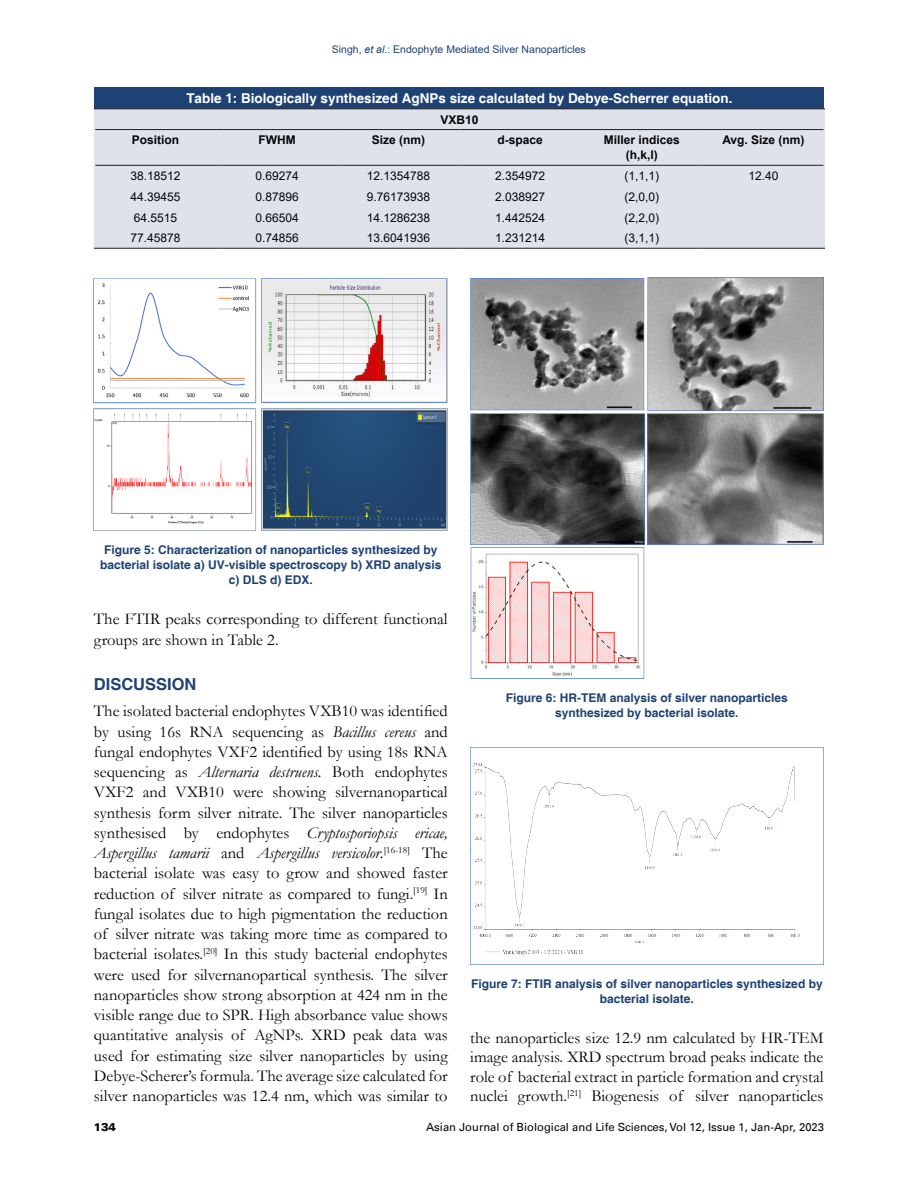
<style>
.page{position:relative;width:918px;height:1188px;background:#fff}
.page>*{position:absolute;margin:0;border:0;box-sizing:border-box;transform-origin:0 0}
.Body_Text{font:16.5px/20.2px "Garamond";color:#050406;text-align:justify}
.t1{font:700 16.5px "Helvetica";color:#1e4273}
.Table_Caption{font:700 13.5px "Helvetica";color:#fff}
.Fig_caption{font:700 12px/15px "Helvetica";color:#1e4273;text-align:center}
.Tb_Txt{font:12px "Arial";color:#050406}
.TCH{font:700 12px/15px "Arial";color:#050406;text-align:center}
.t2{font:11.25px "Univers LT";color:#050406}
.t3{font:900 11.25px "Univers LT";color:#050406}
.t4{font:10.5px "Arial";color:#1e4273}
.s1{font-style:italic}
</style>
<div class="page">
<div style="left:95px;top:87px;width:729px;height:22px;background:#1e4273"></div>
<div style="left:95px;top:109px;width:729px;height:139px;background:#dfe2eb"></div>
<svg style="left:94px;top:109px;width:1px;height:21px"></svg>
<svg style="left:824px;top:109px;width:1px;height:21px"></svg>
<hr style="left:94px;top:130px;width:1px;height:35px;background:#dfe2eb">
<hr style="left:216px;top:130px;width:1px;height:35px;background:#dfe2eb">
<hr style="left:337px;top:130px;width:2px;height:35px;background:#dfe2eb">
<hr style="left:459px;top:130px;width:1px;height:35px;background:#dfe2eb">
<hr style="left:580px;top:130px;width:2px;height:35px;background:#dfe2eb">
<hr style="left:702px;top:130px;width:1px;height:35px;background:#dfe2eb">
<hr style="left:824px;top:130px;width:1px;height:35px;background:#dfe2eb">
<svg style="left:824px;top:165px;width:1px;height:83px"></svg>
<hr style="left:94px;top:185px;width:122px;height:2px;background:#dfe2eb">
<hr style="left:216px;top:185px;width:122px;height:2px;background:#dfe2eb">
<hr style="left:338px;top:185px;width:121px;height:2px;background:#dfe2eb">
<hr style="left:459px;top:185px;width:122px;height:2px;background:#dfe2eb">
<hr style="left:581px;top:185px;width:122px;height:2px;background:#dfe2eb">
<hr style="left:94px;top:206px;width:122px;height:2px;background:#dfe2eb">
<hr style="left:216px;top:206px;width:122px;height:2px;background:#dfe2eb">
<hr style="left:338px;top:206px;width:121px;height:2px;background:#dfe2eb">
<svg style="left:337px;top:166px;width:2px;height:61px"></svg>
<hr style="left:459px;top:206px;width:122px;height:2px;background:#dfe2eb">
<hr style="left:581px;top:206px;width:122px;height:2px;background:#dfe2eb">
<svg style="left:580px;top:166px;width:2px;height:61px"></svg>
<hr style="left:94px;top:227px;width:122px;height:1px;background:#dfe2eb">
<svg style="left:94px;top:165px;width:1px;height:83px"></svg>
<hr style="left:216px;top:227px;width:122px;height:1px;background:#dfe2eb">
<svg style="left:216px;top:166px;width:1px;height:82px"></svg>
<hr style="left:338px;top:227px;width:121px;height:1px;background:#dfe2eb">
<hr style="left:337px;top:228px;width:2px;height:20px;background:#dfe2eb">
<hr style="left:459px;top:227px;width:122px;height:1px;background:#dfe2eb">
<svg style="left:459px;top:166px;width:1px;height:82px"></svg>
<hr style="left:581px;top:227px;width:122px;height:1px;background:#dfe2eb">
<hr style="left:580px;top:228px;width:2px;height:20px;background:#dfe2eb">
<svg style="left:702px;top:166px;width:1px;height:82px"></svg>
<hr style="left:94px;top:108px;width:122px;height:1px;background:#231f20">
<hr style="left:216px;top:108px;width:122px;height:1px;background:#231f20">
<hr style="left:338px;top:108px;width:121px;height:1px;background:#231f20">
<hr style="left:459px;top:108px;width:122px;height:1px;background:#231f20">
<hr style="left:581px;top:108px;width:122px;height:1px;background:#231f20">
<hr style="left:703px;top:108px;width:122px;height:1px;background:#231f20">
<hr style="left:95px;top:129px;width:121px;height:1px;background:#231f20">
<hr style="left:216px;top:129px;width:122px;height:1px;background:#231f20">
<hr style="left:338px;top:129px;width:121px;height:1px;background:#231f20">
<hr style="left:459px;top:129px;width:122px;height:1px;background:#231f20">
<hr style="left:581px;top:129px;width:122px;height:1px;background:#231f20">
<hr style="left:703px;top:129px;width:121px;height:1px;background:#231f20">
<hr style="left:95px;top:165px;width:121px;height:1px;background:#231f20">
<hr style="left:216px;top:165px;width:122px;height:1px;background:#231f20">
<hr style="left:338px;top:165px;width:121px;height:1px;background:#231f20">
<hr style="left:459px;top:165px;width:122px;height:1px;background:#231f20">
<hr style="left:581px;top:165px;width:122px;height:1px;background:#231f20">
<hr style="left:703px;top:165px;width:121px;height:1px;background:#231f20">
<hr style="left:94px;top:248px;width:122px;height:1px;background:#231f20">
<hr style="left:216px;top:248px;width:122px;height:1px;background:#231f20">
<hr style="left:338px;top:248px;width:121px;height:1px;background:#231f20">
<hr style="left:459px;top:248px;width:122px;height:1px;background:#231f20">
<hr style="left:581px;top:248px;width:122px;height:1px;background:#231f20">
<hr style="left:703px;top:248px;width:122px;height:1px;background:#231f20">
<img style="left:94px;top:279px;width:354px;height:252px">
<img style="left:470px;top:278px;width:354px;height:400px">
<img style="left:470px;top:748px;width:354px;height:216px">
<p class="t4" style="left:332px;top:42px;width:255px">Singh, <span class="s1">et al</span>.: Endophyte Mediated Silver Nanoparticles</p>
<p class="Table_Caption" style="left:186px;top:90px;width:548px">Table 1: Biologically synthesized AgNPs size calculated by Debye-Scherrer equation.</p>
<p class="TCH" style="left:440px;top:112px;width:40px">VXB10</p>
<p class="TCH" style="left:132px;top:133px;width:49px">Position</p>
<p class="TCH" style="left:258px;top:133px;width:39px">FWHM</p>
<p class="TCH" style="left:372px;top:133px;width:55px">Size (nm)</p>
<p class="TCH" style="left:498px;top:133px;width:47px">d-space</p>
<p class="TCH" style="left:604px;top:133px;width:78px">Miller indices (h,k,l)</p>
<p class="TCH" style="left:722px;top:133px;width:84px">Avg. Size (nm)</p>
<p class="Tb_Txt" style="left:130px;top:168px;width:52px">38.18512</p>
<p class="Tb_Txt" style="left:255px;top:168px;width:45px">0.69274</p>
<p class="Tb_Txt" style="left:367px;top:168px;width:65px">12.1354788</p>
<p class="Tb_Txt" style="left:495px;top:168px;width:52px">2.354972</p>
<p class="Tb_Txt" style="left:625px;top:168px;width:36px">(1,1,1)</p>
<p class="Tb_Txt" style="left:748px;top:168px;width:32px">12.40</p>
<p class="Tb_Txt" style="left:130px;top:188px;width:52px">44.39455</p>
<p class="Tb_Txt" style="left:255px;top:188px;width:45px">0.87896</p>
<p class="Tb_Txt" style="left:367px;top:188px;width:65px">9.76173938</p>
<p class="Tb_Txt" style="left:495px;top:188px;width:52px">2.038927</p>
<p class="Tb_Txt" style="left:625px;top:188px;width:36px">(2,0,0)</p>
<p class="Tb_Txt" style="left:134px;top:209px;width:45px">64.5515</p>
<p class="Tb_Txt" style="left:255px;top:209px;width:45px">0.66504</p>
<p class="Tb_Txt" style="left:367px;top:209px;width:65px">14.1286238</p>
<p class="Tb_Txt" style="left:495px;top:209px;width:52px">1.442524</p>
<p class="Tb_Txt" style="left:625px;top:209px;width:36px">(2,2,0)</p>
<p class="Tb_Txt" style="left:130px;top:230px;width:52px">77.45878</p>
<p class="Tb_Txt" style="left:255px;top:230px;width:45px">0.74856</p>
<p class="Tb_Txt" style="left:367px;top:230px;width:65px">13.6041936</p>
<p class="Tb_Txt" style="left:495px;top:230px;width:52px">1.231214</p>
<p class="Tb_Txt" style="left:625px;top:230px;width:36px">(3,1,1)</p>
<p class="Fig_caption" style="left:100px;top:543px;width:343px">Figure 5: Characterization of nanoparticles synthesized by bacterial isolate a) UV-visible spectroscopy b) XRD analysis c) DLS d) EDX.</p>
<p class="Body_Text" style="left:94px;top:609px;width:355px">The FTIR peaks corresponding to different functional groups are shown in Table 2.</p>
<h1 class="t1" style="left:94px;top:674px;width:104px">DISCUSSION</h1>
<p class="Body_Text" style="left:94px;top:701px;width:355px">The isolated bacterial endophytes VXB10 was identified by using 16s RNA sequencing as <span class="s1">Bacillus cereus</span> and fungal endophytes VXF2 identified by using 18s RNA sequencing as <span class="s1">Alternaria destruens.</span> Both endophytes VXF2 and VXB10 were showing silvernanopartical synthesis form silver nitrate. The silver nanoparticles synthesised by endophytes <span class="s1">Cryptosporiopsis ericae, Aspergillus tamarii</span> and <span class="s1">Aspergillus versicolor.</span><sup>[16-18]</sup> The bacterial isolate was easy to grow and showed faster reduction of silver nitrate as compared to fungi.<sup>[19]</sup> In fungal isolates due to high pigmentation the reduction of silver nitrate was taking more time as compared to bacterial isolates.<sup>[20]</sup> In this study bacterial endophytes were used for silvernanopartical synthesis. The silver nanoparticles show strong absorption at 424 nm in the visible range due to SPR. High absorbance value shows quantitative analysis of AgNPs. XRD peak data was used for estimating size silver nanoparticles by using Debye-Scherer’s formula. The average size calculated for silver nanoparticles was 12.4 nm, which was similar to</p>
<p class="Fig_caption" style="left:506px;top:691px;width:284px">Figure 6: HR-TEM analysis of silver nanoparticles synthesized by bacterial isolate.</p>
<p class="Fig_caption" style="left:471px;top:977px;width:353px">Figure 7: FTIR analysis of silver nanoparticles synthesized by bacterial isolate.</p>
<p class="Body_Text" style="left:470px;top:1027px;width:355px;line-height:19.5px">the nanoparticles size 12.9 nm calculated by HR-TEM image analysis. XRD spectrum broad peaks indicate the role of bacterial extract in particle formation and crystal nuclei growth.<sup>[21]</sup> Biogenesis of silver nanoparticles</p>
<p class="t3" style="left:94px;top:1120px;width:24px">134</p>
<p class="t2" style="left:426px;top:1120px;width:399px">Asian Journal of Biological and Life Sciences, Vol 12, Issue 1, Jan-Apr, 2023</p>
</div>
